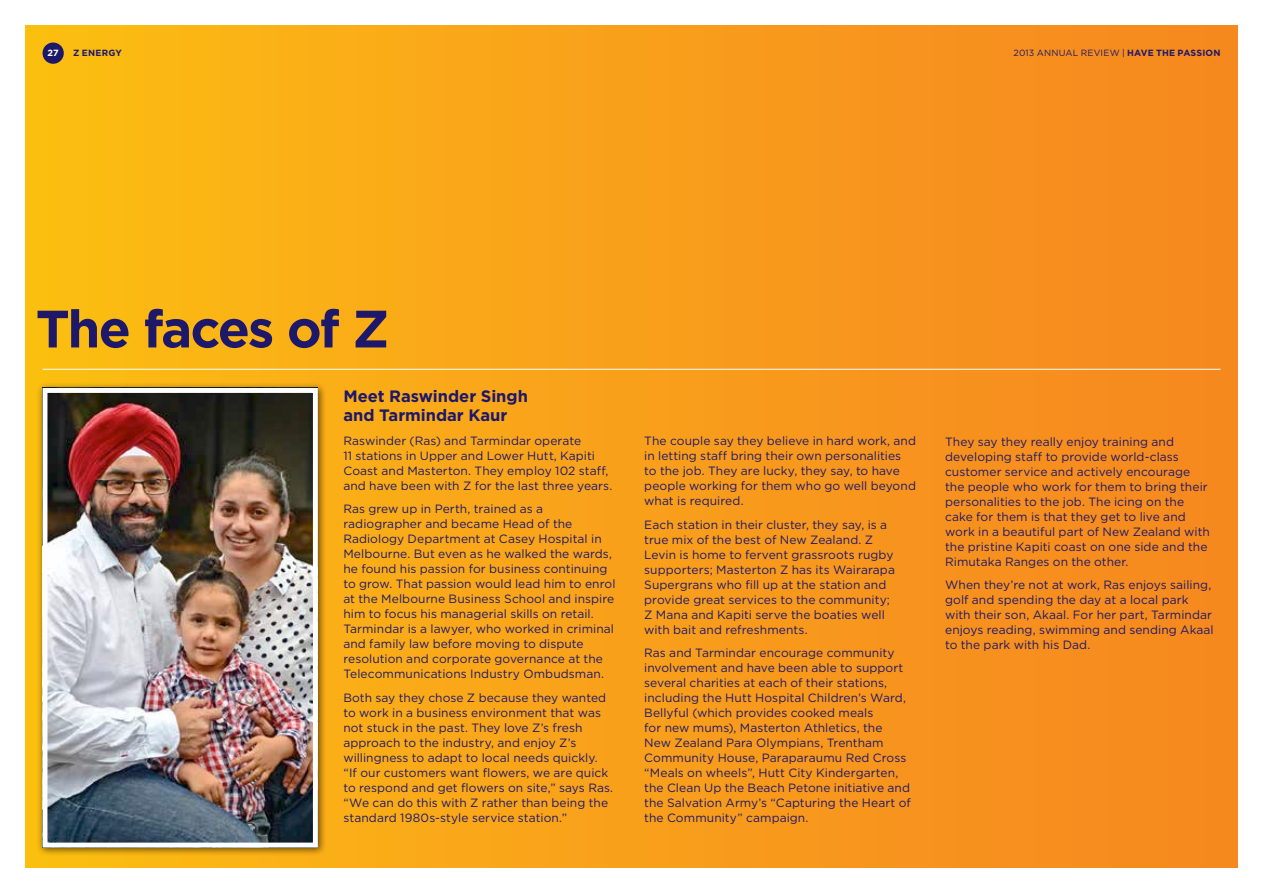
<style>
.page{position:relative;width:1263px;height:893px;background:#fff}
.page>*{position:absolute;margin:0;border:0;box-sizing:border-box;transform-origin:0 0}
.t1{font:700 52.5px "Gotham";letter-spacing:-.04em;color:#1d1869}
.t2{font:700 16.5px/19.5px "Gotham";color:#1d1869}
.t3{font:12px/15px "Gotham";letter-spacing:.005em;color:#1d1869}
.t4{font:9px "Gotham";letter-spacing:.015em;color:#1d1869}
.t5{font:700 9px "Gotham";letter-spacing:.025em;color:#1d1869}
.t6{font:700 9px "Gotham";color:#fff}
.s1{font-weight:700}
</style>
<div class="page">
<div style="left:25px;top:26px;width:1212px;height:841px;background:linear-gradient(to right,#fcbd13,#f68521)"></div>
<hr style="left:43px;top:369px;width:1177px;height:1px;background:#fff">
<div style="left:37px;top:382px;width:290px;height:474px;background:#000;opacity:.6"></div>
<img style="left:49px;top:394px;width:263px;height:447px">
<div style="left:43px;top:388px;width:275px;height:459px;border:5px solid #fff"></div>
<div style="left:43px;top:43px;width:21px;height:21px;background:#1d1869;border-radius:50%"></div>
<p class="t6" style="left:48px;top:48px;width:13px">27</p>
<p class="t5" style="left:73px;top:48px;width:50px">Z ENERGY</p>
<p class="t4" style="left:1014px;top:48px;width:208px">2013 ANNUAL REVIEW | <span class="s1">HAVE THE PASSION</span></p>
<h1 class="t1" style="left:36px;top:299px;width:355px">The faces of Z</h1>
<h2 class="t2" style="left:343px;top:386px;width:186px">Meet Raswinder Singh and Tarmindar Kaur</h2>
<p class="t3" style="left:343px;top:433px;width:271px">Raswinder (Ras) and Tarmindar operate<br>11 stations in Upper and Lower Hutt, Kapiti Coast and Masterton. They employ 102 staff, and have been with Z for the last three years.</p>
<p class="t3" style="left:343px;top:501px;width:274px">Ras grew up in Perth, trained as a radiographer and became Head of the Radiology Department at Casey Hospital in Melbourne. But even as he walked the wards, he found his passion for business continuing to grow. That passion would lead him to enrol at the Melbourne Business School and inspire him to focus his managerial skills on retail.<br>Tarmindar is a lawyer, who worked in criminal and family law before moving to dispute resolution and corporate governance at the Telecommunications Industry Ombudsman.</p>
<p class="t3" style="left:343px;top:690px;width:271px">Both say they chose Z because they wanted to work in a business environment that was not stuck in the past. They love Z’s fresh approach to the industry, and enjoy Z’s willingness to adapt to local needs quickly. “If our customers want flowers, we are quick to respond and get flowers on site,” says Ras. “We can do this with Z rather than being the standard 1980s-style service station.”</p>
<p class="t3" style="left:644px;top:433px;width:273px">The couple say they believe in hard work, and in letting staff bring their own personalities to the job. They are lucky, they say, to have people working for them who go well beyond what is required.</p>
<p class="t3" style="left:644px;top:517px;width:252px">Each station in their cluster, they say, is a true mix of the best of New Zealand. Z Levin is home to fervent grassroots rugby supporters; Masterton Z has its Wairarapa Supergrans who fill up at the station and provide great services to the community; Z Mana and Kapiti serve the boaties well with bait and refreshments.</p>
<p class="t3" style="left:644px;top:645px;width:268px">Ras and Tarmindar encourage community involvement and have been able to support several charities at each of their stations, including the Hutt Hospital Children’s Ward, Bellyful (which provides cooked meals<br>for new mums), Masterton Athletics, the New Zealand Para Olympians, Trentham Community House, Paraparaumu Red Cross “Meals on wheels”, Hutt City Kindergarten, the Clean Up the Beach Petone initiative and the Salvation Army’s “Capturing the Heart of the Community” campaign.</p>
<p class="t3" style="left:945px;top:434px;width:266px">They say they really enjoy training and developing staff to provide world-class customer service and actively encourage the people who work for them to bring their personalities to the job. The icing on the cake for them is that they get to live and work in a beautiful part of New Zealand with the pristine Kapiti coast on one side and the Rimutaka Ranges on the other.</p>
<p class="t3" style="left:945px;top:577px;width:270px">When they’re not at work, Ras enjoys sailing, golf and spending the day at a local park with their son, Akaal. For her part, Tarmindar enjoys reading, swimming and sending Akaal to the park with his Dad.</p>
</div>
